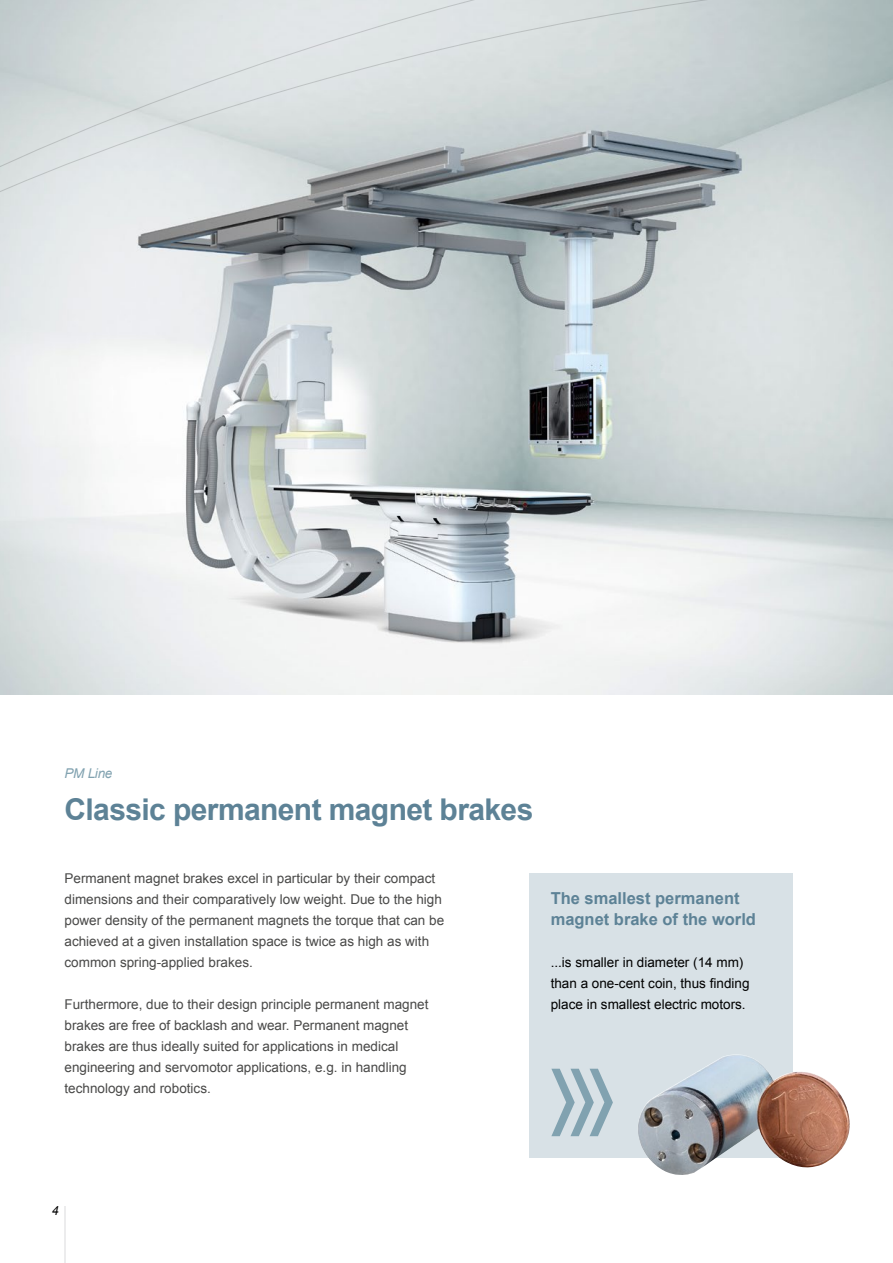
<style>
.page{position:relative;width:893px;height:1263px;background:#fff}
.page>*{position:absolute;margin:0;border:0;box-sizing:border-box;transform-origin:0 0}
.t1{font:700 30px "Arial";letter-spacing:-.02em;color:#5d8296}
.t2{font:700 16.5px/21px "Arial";color:#5d8296}
.t3{font:13.5px/21px "Arial";color:#494948}
.t4{font:13.5px/21px "Arial";color:#000}
.t5{font:italic 13.5px "Arial";letter-spacing:-.02em;color:#81a2b0}
.t6{font:italic 12.75px "Arial";color:#000;scale:.96 1}
</style>
<div class="page">
<hr style="left:64px;top:1206px;width:1px;height:57px;background:#ececed">
<img style="left:0;top:210px;width:893px;height:484px">
<svg style="left:0;top:0;width:893px;height:210px;background:#c6cecf"></svg>
<div style="left:529px;top:873px;width:264px;height:284px;background:#d8e1e6"></div>
<img style="left:636px;top:1054px;width:214px;height:121px">
<svg style="left:551px;top:1069px;width:62px;height:67px"></svg>
<p class="t5" style="left:65px;top:765px;width:49px">PM Line</p>
<h1 class="t1" style="left:65px;top:790px;width:470px">Classic permanent magnet brakes</h1>
<p class="t3" style="left:65px;top:868px;width:381px">Permanent magnet brakes excel in particular by their compact dimensions and their comparatively low weight. Due to the high power density of the permanent magnets the torque that can be achieved at a given installation space is twice as high as with common spring-applied brakes.</p>
<p class="t3" style="left:65px;top:994px;width:365px">Furthermore, due to their design principle permanent magnet brakes are free of backlash and wear. Permanent magnet brakes are thus ideally suited for applications in medical engineering and servomotor applications, e.g. in handling technology and robotics.</p>
<p class="t2" style="left:551px;top:889px;width:207px">The smallest permanent magnet brake of the world</p>
<p class="t4" style="left:551px;top:952px;width:200px">...is smaller in diameter (14 mm) than a one-cent coin, thus finding place in smallest electric motors.</p>
<p class="t6" style="left:52px;top:1203px;width:9px">4</p>
</div>
